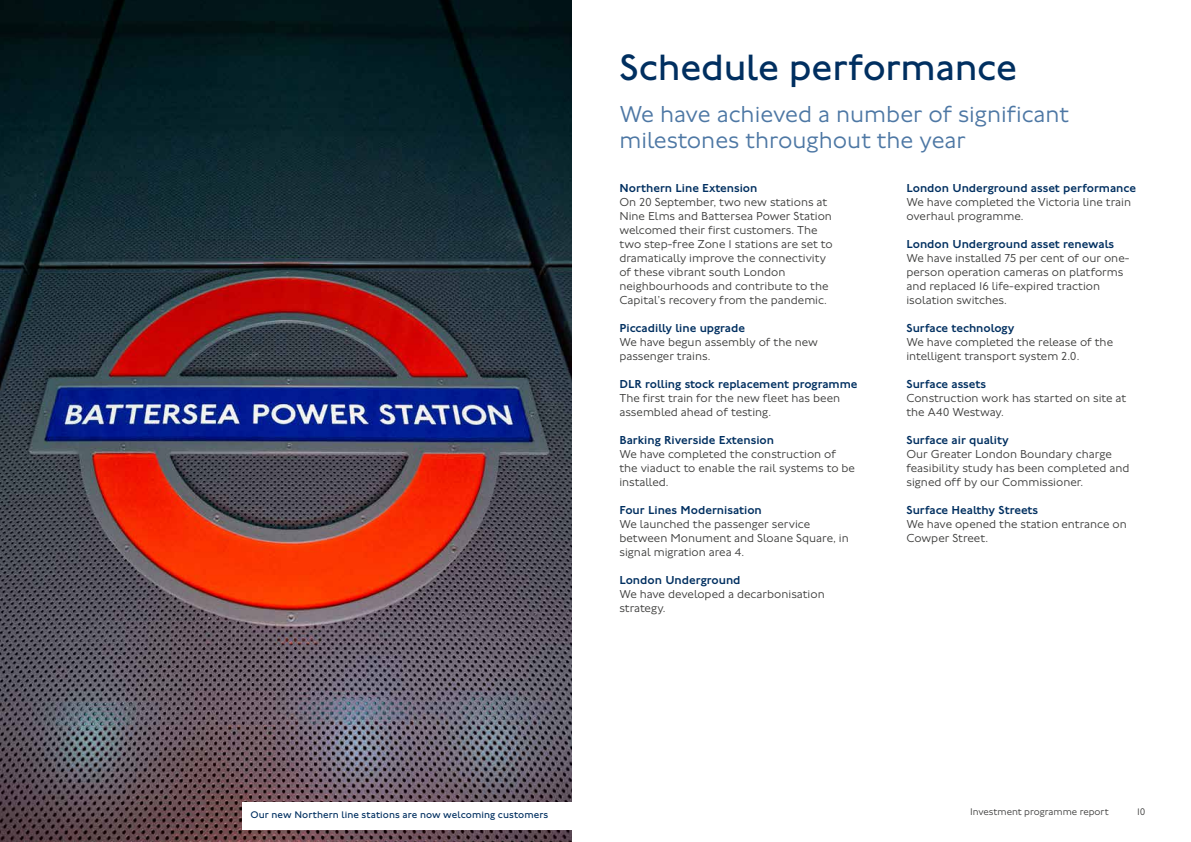
<style>
.page{position:relative;width:1191px;height:842px;background:#fff}
.page>*{position:absolute;margin:0;border:0;box-sizing:border-box;transform-origin:0 0}
.Major_Heading_38_38_Blue_H2{font:38px "Johnston 100";letter-spacing:-.01em;color:#002f60}
.Minor_Heading_24_26_Blue_H3{font:300 24px/26px "Johnston 100";color:#4d77a4}
.Body_12_14_P{font:300 12px/14px "Johnston 100";color:#3c3c3b}
.Body_Heading_12_14_Blue_H4{font:500 12px "Johnston 100";color:#002f60}
.PictureCaption_10_12_P{font:10px "Johnston 100";letter-spacing:.005em;color:#002f60}
.t1{font:300 10px "Johnston 100";color:#3c3c3b}
</style>
<div class="page">
<img style="left:0;top:0;width:571px;height:842px">
<div style="left:242px;top:802px;width:329px;height:27px;background:#fff"></div>
<h2 class="Major_Heading_38_38_Blue_H2" style="left:619px;top:47px;width:399px">Schedule performance</h2>
<h3 class="Minor_Heading_24_26_Blue_H3" style="left:619px;top:102px;width:451px">We have achieved a number of significant milestones throughout the year</h3>
<h4 class="Body_Heading_12_14_Blue_H4" style="left:619px;top:182px;width:140px">Northern Line Extension</h4>
<p class="Body_12_14_P" style="left:619px;top:196px;width:215px">On 20 September, two new stations at Nine Elms and Battersea Power Station welcomed their first customers. The two step-free Zone 1 stations are set to dramatically improve the connectivity of these vibrant south London neighbourhoods and contribute to the Capital’s recovery from the pandemic.</p>
<h4 class="Body_Heading_12_14_Blue_H4" style="left:619px;top:322px;width:127px">Piccadilly line upgrade</h4>
<p class="Body_12_14_P" style="left:619px;top:336px;width:200px">We have begun assembly of the new passenger trains.</p>
<h4 class="Body_Heading_12_14_Blue_H4" style="left:619px;top:378px;width:240px">DLR rolling stock replacement programme</h4>
<p class="Body_12_14_P" style="left:619px;top:392px;width:222px">The first train for the new fleet has been assembled ahead of testing.</p>
<h4 class="Body_Heading_12_14_Blue_H4" style="left:619px;top:434px;width:156px">Barking Riverside Extension</h4>
<p class="Body_12_14_P" style="left:619px;top:448px;width:237px">We have completed the construction of the viaduct to enable the rail systems to be installed.</p>
<h4 class="Body_Heading_12_14_Blue_H4" style="left:619px;top:504px;width:144px">Four Lines Modernisation</h4>
<p class="Body_12_14_P" style="left:619px;top:518px;width:231px">We launched the passenger service between Monument and Sloane Square, in signal migration area 4.</p>
<h4 class="Body_Heading_12_14_Blue_H4" style="left:619px;top:574px;width:123px">London Underground</h4>
<p class="Body_12_14_P" style="left:619px;top:588px;width:207px">We have developed a decarbonisation strategy.</p>
<h4 class="Body_Heading_12_14_Blue_H4" style="left:906px;top:182px;width:231px">London Underground asset performance</h4>
<p class="Body_12_14_P" style="left:906px;top:196px;width:226px">We have completed the Victoria line train overhaul programme.</p>
<h4 class="Body_Heading_12_14_Blue_H4" style="left:906px;top:238px;width:209px">London Underground asset renewals</h4>
<p class="Body_12_14_P" style="left:906px;top:252px;width:224px">We have installed 75 per cent of our one&shy;person operation cameras on platforms and replaced 16 life-expired traction isolation switches.</p>
<h4 class="Body_Heading_12_14_Blue_H4" style="left:906px;top:322px;width:110px">Surface technology</h4>
<p class="Body_12_14_P" style="left:906px;top:336px;width:208px">We have completed the release of the intelligent transport system 2.0.</p>
<h4 class="Body_Heading_12_14_Blue_H4" style="left:906px;top:378px;width:81px">Surface assets</h4>
<p class="Body_12_14_P" style="left:906px;top:392px;width:221px">Construction work has started on site at the A40 Westway.</p>
<h4 class="Body_Heading_12_14_Blue_H4" style="left:906px;top:434px;width:104px">Surface air quality</h4>
<p class="Body_12_14_P" style="left:906px;top:448px;width:224px">Our Greater London Boundary charge feasibility study has been completed and signed off by our Commissioner.</p>
<h4 class="Body_Heading_12_14_Blue_H4" style="left:906px;top:504px;width:133px">Surface Healthy Streets</h4>
<p class="Body_12_14_P" style="left:906px;top:518px;width:222px">We have opened the station entrance on<br>Cowper Street.</p>
<p class="PictureCaption_10_12_P" style="left:250px;top:809px;width:299px">Our new Northern line stations are now welcoming customers</p>
<p class="t1" style="left:970px;top:807px;width:140px">Investment programme report</p>
<p class="t1" style="left:1137px;top:807px;width:10px">10</p>
</div>
